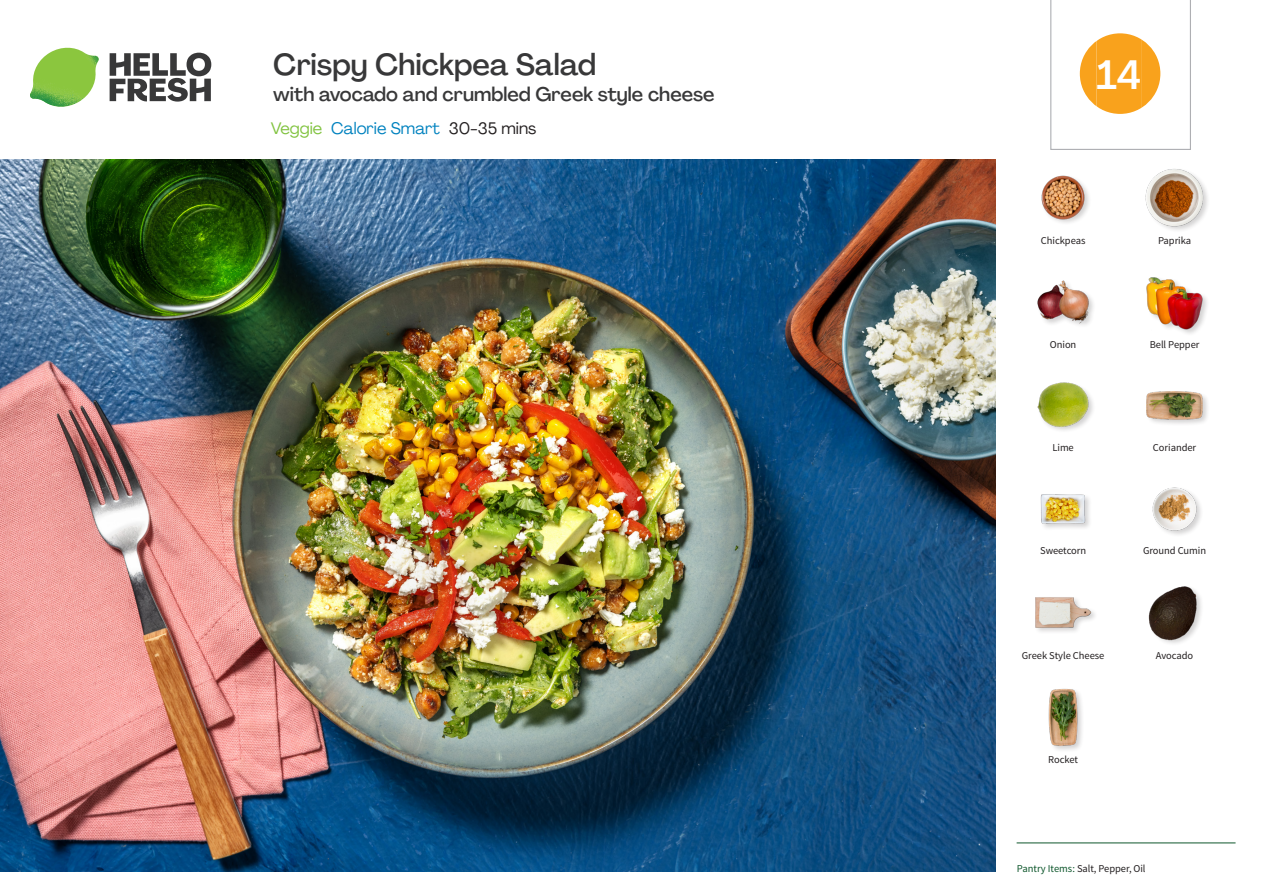
<style>
.page{position:relative;width:1263px;height:893px;background:#fff}
.page>*{position:absolute;margin:0;border:0;box-sizing:border-box;transform-origin:0 0}
._24_Recipe_Nr_Bag{font:500 40.5px "Agrandir";color:#fff}
._15_Titel_UK{font:500 30px "Agrandir";color:#383839}
._15_Titel_UK-2{font:500 19.5px "Agrandir";color:#383839}
._02_Box_Type{font:16.5px "Agrandir";color:#0082bf}
._18_FRONT_ingredient{font:10.5px "Source Sans Pro";letter-spacing:-.005em;color:#231f20}
.t1{font:10.5px "Source Sans Variable";letter-spacing:-.005em;color:#231f20}
.s1{color:#81c340}
.s2{color:#231f20}
.s3{font-family:"Source Sans Pro";color:#0e572c}
</style>
<div class="page">
<svg style="left:110px;top:53px;width:101px;height:49px"></svg>
<img style="left:30px;top:48px;width:69px;height:59px">
<img style="left:0;top:159px;width:995px;height:713px">
<hr style="left:1016px;top:843px;width:219px;height:1px;background:#0e572c">
<img style="left:1041px;top:175px;width:48px;height:48px">
<div style="left:1145px;top:168px;width:65px;height:65px;background:#231f20;opacity:.2"></div>
<img style="left:1146px;top:169px;width:57px;height:57px">
<div style="left:1146px;top:276px;width:63px;height:61px;background:#231f20;opacity:.2"></div>
<img style="left:1146px;top:276px;width:57px;height:55px">
<div style="left:1036px;top:279px;width:60px;height:51px;background:#231f20;opacity:.2"></div>
<img style="left:1036px;top:279px;width:56px;height:51px">
<div style="left:1146px;top:390px;width:64px;height:37px;background:#231f20;opacity:.2"></div>
<img style="left:1146px;top:390px;width:57px;height:37px">
<img style="left:1037px;top:382px;width:55px;height:49px">
<img style="left:1152px;top:487px;width:49px;height:48px">
<img style="left:1040px;top:494px;width:50px;height:34px">
<div style="left:1148px;top:586px;width:55px;height:61px;background:#231f20;opacity:.2"></div>
<img style="left:1148px;top:586px;width:55px;height:55px">
<div style="left:1034px;top:596px;width:64px;height:39px;background:#231f20;opacity:.2"></div>
<img style="left:1034px;top:596px;width:58px;height:39px">
<div style="left:1048px;top:687px;width:37px;height:66px;background:#231f20;opacity:.2"></div>
<img style="left:1048px;top:688px;width:37px;height:58px">
<svg style="left:1050px;top:0;width:141px;height:150px"></svg>
<p class="_15_Titel_UK" style="left:273px;top:46px;width:325px">Crispy Chickpea Salad</p>
<p class="_15_Titel_UK-2" style="left:273px;top:82px;width:443px">with avocado and crumbled Greek style cheese</p>
<p class="_02_Box_Type" style="left:271px;top:118px;width:267px"><span class="s1">Veggie</span> Calorie Smart <span class="s2">30-35 mins</span></p>
<p class="_24_Recipe_Nr_Bag" style="left:1096px;top:50px;width:46px">14</p>
<p class="_18_FRONT_ingredient" style="left:1041px;top:234px;width:46px">Chickpeas</p>
<p class="_18_FRONT_ingredient" style="left:1158px;top:234px;width:35px">Paprika</p>
<p class="_18_FRONT_ingredient" style="left:1050px;top:338px;width:28px">Onion</p>
<p class="_18_FRONT_ingredient" style="left:1150px;top:338px;width:51px">Bell Pepper</p>
<p class="_18_FRONT_ingredient" style="left:1052px;top:441px;width:23px">Lime</p>
<p class="_18_FRONT_ingredient" style="left:1153px;top:441px;width:45px">Coriander</p>
<p class="_18_FRONT_ingredient" style="left:1040px;top:544px;width:48px">Sweetcorn</p>
<p class="_18_FRONT_ingredient" style="left:1143px;top:544px;width:65px">Ground Cumin</p>
<p class="_18_FRONT_ingredient" style="left:1022px;top:649px;width:84px">Greek Style Cheese</p>
<p class="_18_FRONT_ingredient" style="left:1156px;top:649px;width:39px">Avocado</p>
<p class="_18_FRONT_ingredient" style="left:1048px;top:753px;width:31px">Rocket</p>
<p class="t1" style="left:1017px;top:862px;width:130px"><span class="s3">Pantry Items:</span> Salt, Pepper, Oil</p>
</div>
